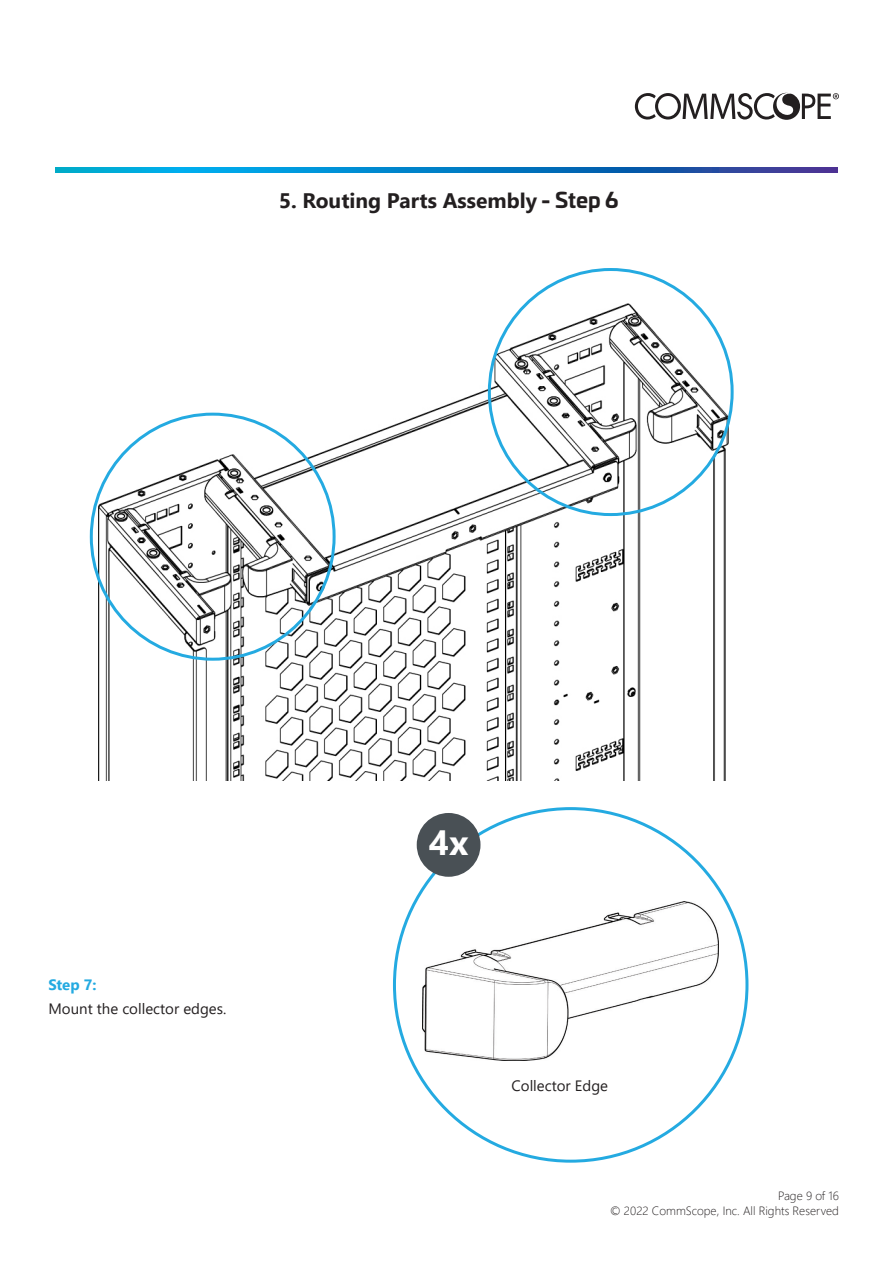
<style>
.page{position:relative;width:893px;height:1263px;background:#fff}
.page>*{position:absolute;margin:0;border:0;box-sizing:border-box;transform-origin:0 0}
.t1{font:700 35.1px "Segoe UI";color:#fff}
.TOC_Title{font:700 21px "Segoe UI";color:#231f20}
.TOC_Title-2{font:15px/24px "Segoe UI";color:#231f20}
.t2{font:300 12px/14.4px "Segoe UI";color:#231f20;text-align:right}
.s1{font-family:"Univia Pro"}
.s2{font-weight:700;color:#24aae1}
</style>
<div class="page">
<svg style="left:55px;top:168px;width:783px;height:5px;background:#0b7bc2"></svg>
<svg style="left:635px;top:93px;width:204px;height:27px"></svg>
<img style="left:99px;top:303px;width:629px;height:477px">
<img style="left:423px;top:902px;width:296px;height:159px">
<div style="left:417px;top:813px;width:63px;height:64px;background:#495055;border-radius:50%"></div>
<p class="TOC_Title" style="left:279px;top:180px;width:341px">5. Routing Parts Assembly <span class="s1">- Step 6</span></p>
<p class="TOC_Title-2" style="left:48px;top:971px;width:179px"><span class="s2">Step 7:<br></span>Mount the collector edges.</p>
<h1 class="t1" style="left:429px;top:810px;width:41px">4x</h1>
<p class="TOC_Title-2" style="left:512px;top:1073px;width:98px">Collector Edge</p>
<p class="t2" style="left:610px;top:1187px;width:230px">Page 9 of 16<br>© 2022 CommScope, Inc. All Rights Reserved</p>
</div>
